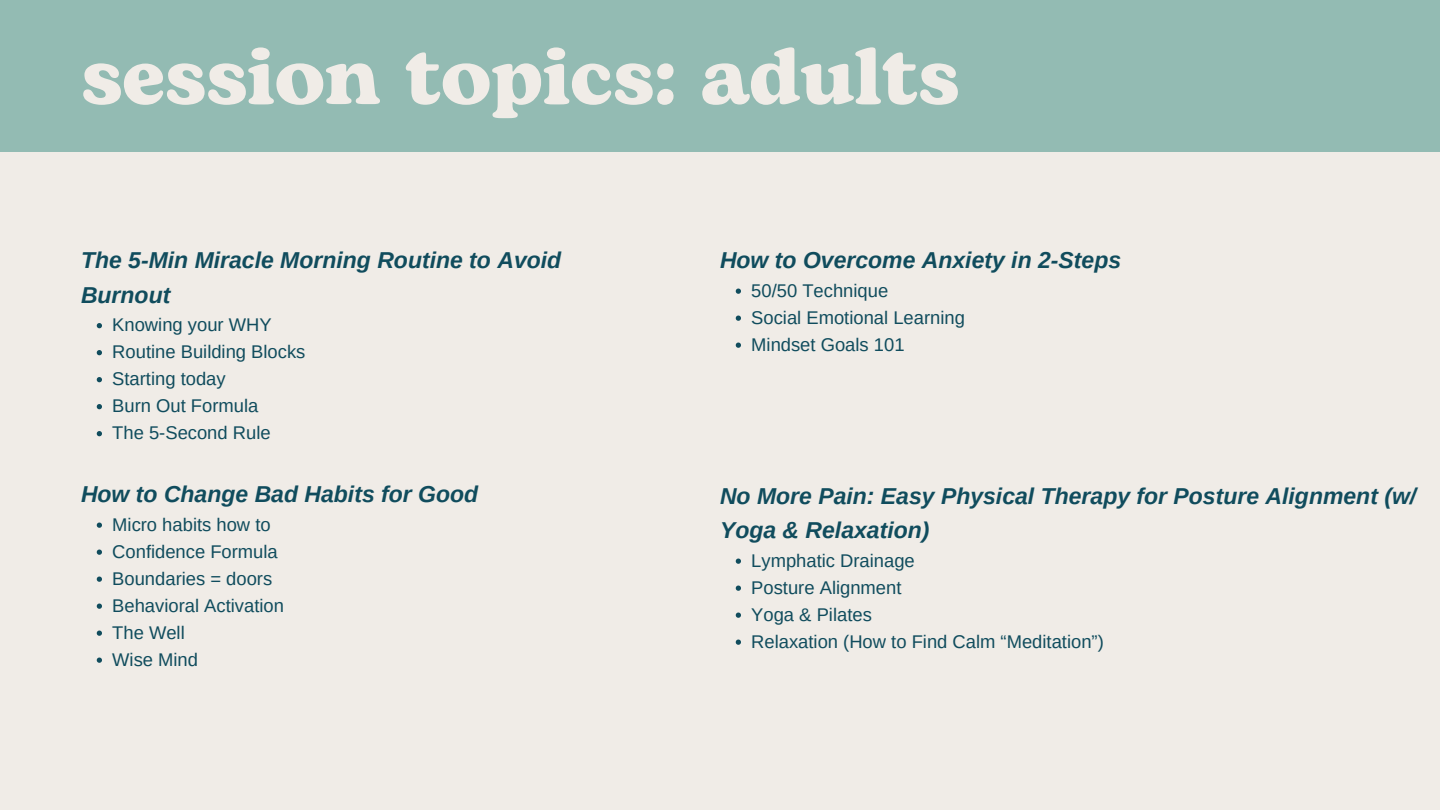
<style>
.page{position:relative;width:1440px;height:810px;background:#f0ece7}
.page>*{position:absolute;margin:0;border:0;box-sizing:border-box;transform-origin:0 0}
.t1{font:700 80px "Bogart";color:#f0ece7}
.t2{font:italic 700 23px/34.5px "Arimo";color:#104c5d}
.t3{font:18.4px/27px "Arimo";color:#104c5d}
</style>
<div class="page">
<svg style="left:736px;top:289px;width:5px;height:5px"></svg>
<svg style="left:736px;top:316px;width:5px;height:5px"></svg>
<svg style="left:736px;top:343px;width:5px;height:5px"></svg>
<svg style="left:736px;top:559px;width:5px;height:5px"></svg>
<svg style="left:736px;top:586px;width:5px;height:5px"></svg>
<svg style="left:736px;top:613px;width:5px;height:5px"></svg>
<svg style="left:736px;top:640px;width:5px;height:5px"></svg>
<svg style="left:97px;top:323px;width:5px;height:5px"></svg>
<svg style="left:97px;top:350px;width:5px;height:5px"></svg>
<svg style="left:97px;top:377px;width:5px;height:5px"></svg>
<svg style="left:97px;top:404px;width:5px;height:5px"></svg>
<svg style="left:97px;top:431px;width:5px;height:5px"></svg>
<svg style="left:97px;top:523px;width:5px;height:5px"></svg>
<svg style="left:97px;top:550px;width:5px;height:5px"></svg>
<svg style="left:97px;top:577px;width:5px;height:5px"></svg>
<svg style="left:97px;top:604px;width:5px;height:5px"></svg>
<svg style="left:97px;top:631px;width:5px;height:5px"></svg>
<svg style="left:97px;top:658px;width:5px;height:5px"></svg>
<div style="left:0;top:0;width:1440px;height:152px;background:#93bbb3"></div>
<h1 class="t1" style="left:81px;top:19px;width:880px">session topics: adults</h1>
<p class="t2" style="left:81px;top:243px;width:482px">The 5-Min Miracle Morning Routine to Avoid<br>Burnout</p>
<p class="t3" style="left:112px;top:311px;width:195px">Knowing your WHY<br>Routine Building Blocks<br>Starting today<br>Burn Out Formula<br>The 5-Second Rule</p>
<p class="t2" style="left:81px;top:477px;width:399px">How to Change Bad Habits for Good</p>
<p class="t3" style="left:112px;top:511px;width:173px">Micro habits how to<br>Confidence Formula<br>Boundaries = doors<br>Behavioral Activation<br>The Well<br>Wise Mind</p>
<p class="t2" style="left:720px;top:243px;width:403px">How to Overcome Anxiety in 2-Steps</p>
<p class="t3" style="left:751px;top:277px;width:215px">50/50 Technique<br>Social Emotional Learning<br>Mindset Goals 101</p>
<p class="t2" style="left:720px;top:479px;width:698px">No More Pain: Easy Physical Therapy for Posture Alignment (w/<br>Yoga &amp; Relaxation)</p>
<p class="t3" style="left:751px;top:547px;width:354px">Lymphatic Drainage<br>Posture Alignment<br>Yoga &amp; Pilates<br>Relaxation (How to Find Calm “Meditation”)</p>
</div>
